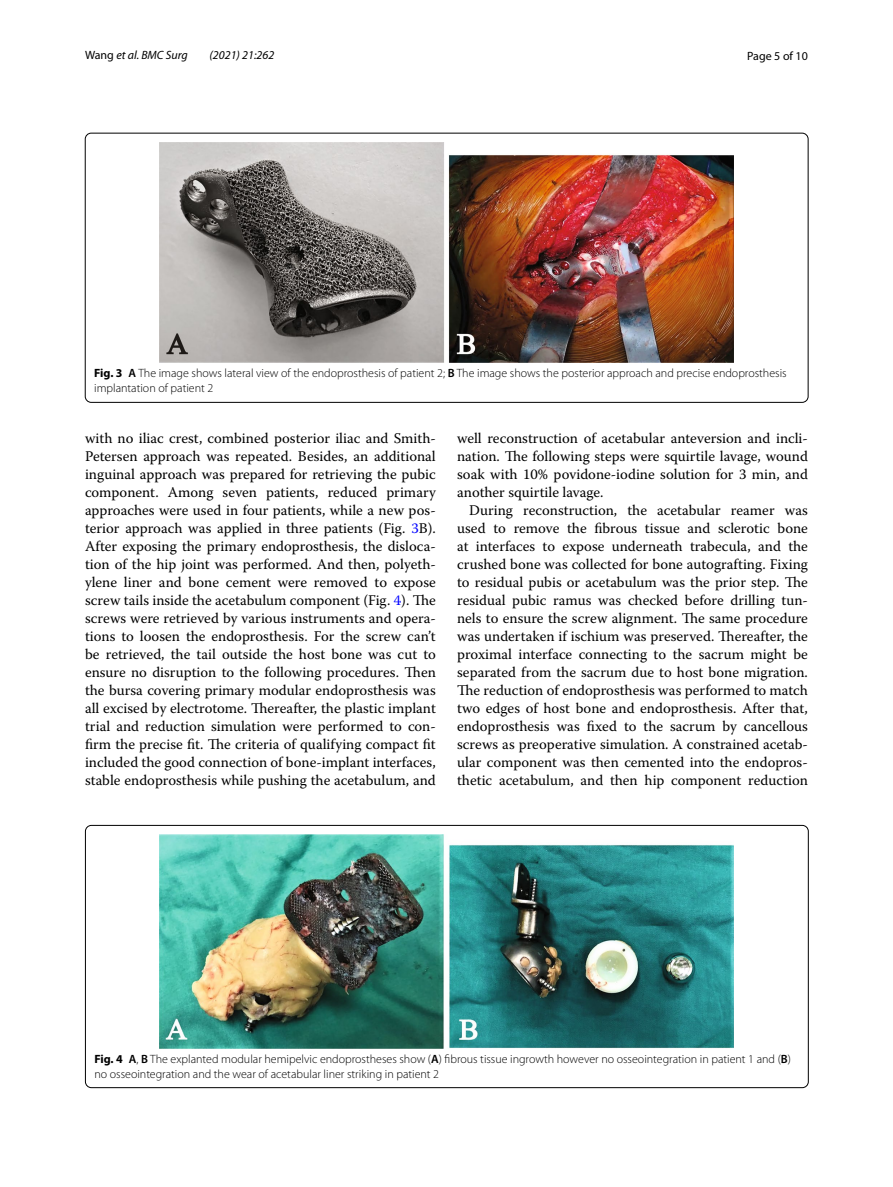
<style>
.page{position:relative;width:893px;height:1187px;background:#fff}
.page>*{position:absolute;margin:0;border:0;box-sizing:border-box;transform-origin:0 0}
.t1{font:14.7px/18px "Warnock Pro";color:#000;text-align:justify}
.t2{font:300 12px/15px "Myriad Pro";color:#000}
.t3{font:italic 12px "Myriad Pro";color:#000}
.t4{font:12px "Myriad Pro";color:#000}
.s1{font-style:normal}
.s2{font-weight:700}
.s3{font-weight:600}
.s4{color:#00f}
</style>
<div class="page">
<img style="left:160px;top:142px;width:574px;height:220px">
<div style="left:85px;top:133px;width:723px;height:269px;border:1px solid #000;border-radius:6px"></div>
<img style="left:160px;top:834px;width:574px;height:213px">
<div style="left:85px;top:825px;width:723px;height:262px;border:1px solid #000;border-radius:6px"></div>
<p class="t3" style="left:85px;top:48px;width:104px"><span class="s1">Wang</span> et al. BMC Surg</p>
<p class="t3" style="left:210px;top:48px;width:66px">(2021) 21:262</p>
<p class="t4" style="left:747px;top:48px;width:62px">Page 5 of 10</p>
<p class="t2" style="left:94px;top:366px;width:694px"><span class="s2">Fig. 3</span> <span class="s3">A</span> The image shows lateral view of the endoprosthesis of patient 2; <span class="s3">B</span> The image shows the posterior approach and precise endoprosthesis implantation of patient 2</p>
<p class="t1" style="left:85px;top:429px;width:352px">with no iliac crest, combined posterior iliac and Smith-Petersen approach was repeated. Besides, an additional inguinal approach was prepared for retrieving the pubic component. Among seven patients, reduced primary approaches were used in four patients, while a new pos&shy;terior approach was applied in three patients (Fig. <span class="s4">3</span>B).<br>After exposing the primary endoprosthesis, the disloca&shy;tion of the hip joint was performed. And then, polyeth&shy;ylene liner and bone cement were removed to expose screw tails inside the acetabulum component (Fig. <span class="s4">4</span>). The screws were retrieved by various instruments and opera&shy;tions to loosen the endoprosthesis. For the screw can’t be retrieved, the tail outside the host bone was cut to ensure no disruption to the following procedures. Then the bursa covering primary modular endoprosthesis was all excised by electrotome. Thereafter, the plastic implant trial and reduction simulation were performed to con&shy;firm the precise fit. The criteria of qualifying compact fit included the good connection of bone-implant interfaces, stable endoprosthesis while pushing the acetabulum, and</p>
<p class="t1" style="left:457px;top:429px;width:352px">well reconstruction of acetabular anteversion and incli&shy;nation. The following steps were squirtile lavage, wound soak with 10% povidone-iodine solution for 3 min, and another squirtile lavage.</p>
<p class="t1" style="left:457px;top:501px;width:352px;text-indent:12px">During reconstruction, the acetabular reamer was used to remove the fibrous tissue and sclerotic bone at interfaces to expose underneath trabecula, and the crushed bone was collected for bone autografting. Fixing to residual pubis or acetabulum was the prior step. The residual pubic ramus was checked before drilling tun&shy;nels to ensure the screw alignment. The same procedure was undertaken if ischium was preserved. Thereafter, the proximal interface connecting to the sacrum might be separated from the sacrum due to host bone migration.<br>The reduction of endoprosthesis was performed to match two edges of host bone and endoprosthesis. After that, endoprosthesis was fixed to the sacrum by cancellous screws as preoperative simulation. A constrained acetab&shy;ular component was then cemented into the endopros&shy;thetic acetabulum, and then hip component reduction</p>
<p class="t2" style="left:94px;top:1051px;width:698px"><span class="s2">Fig. 4</span> <span class="s3">A</span>, <span class="s3">B</span> The explanted modular hemipelvic endoprostheses show (<span class="s3">A</span>) fibrous tissue ingrowth however no osseointegration in patient 1 and (<span class="s3">B</span>) no osseointegration and the wear of acetabular liner striking in patient 2</p>
</div>
